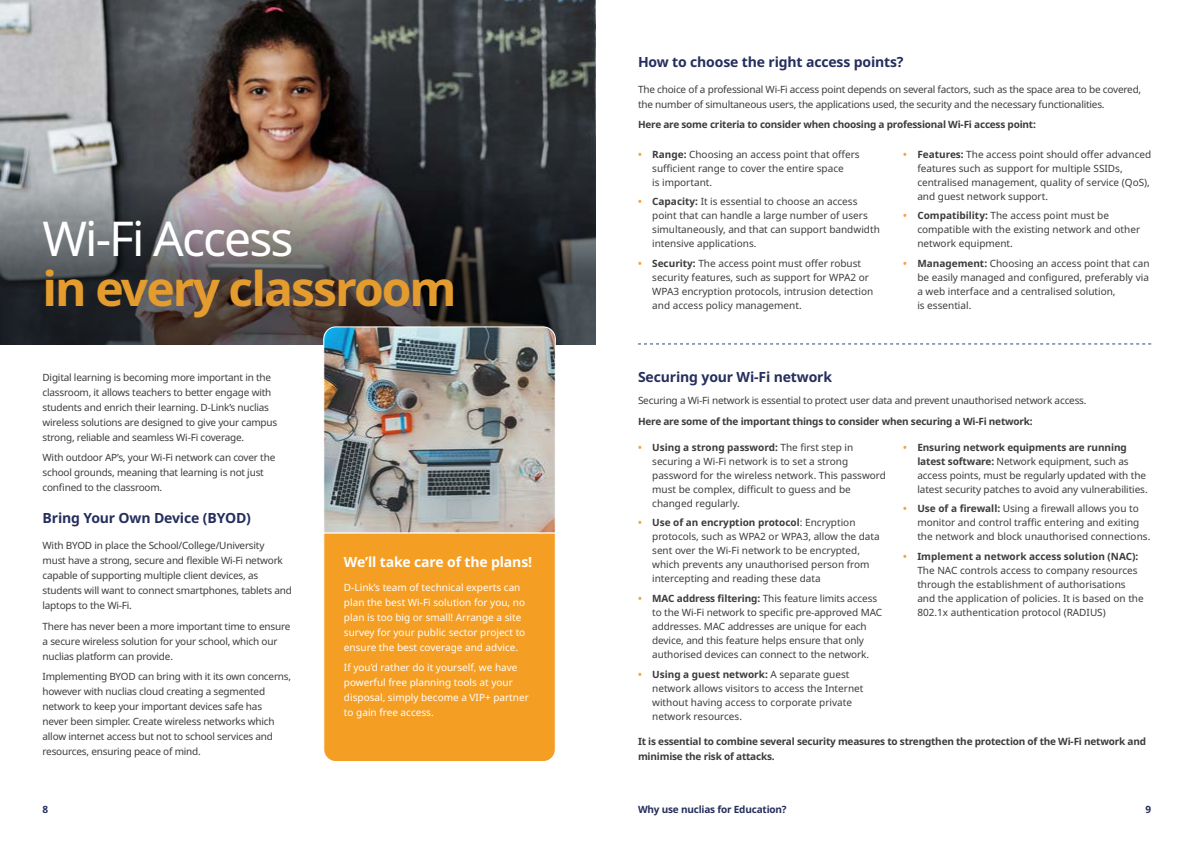
<style>
.page{position:relative;width:1191px;height:842px;background:#fff}
.page>*{position:absolute;margin:0;border:0;box-sizing:border-box;transform-origin:0 0}
.t1{font:700 48px "Noto Sans";letter-spacing:-.04em;color:#e49c2f}
.t2{font:48px "Noto Sans";letter-spacing:-.04em;color:#fff}
.t3{font:700 14px "Noto Sans";letter-spacing:-.01em;color:#252e5d}
.t4{font:700 14px "Noto Sans";letter-spacing:-.01em;color:#fff}
.t5{font:10px/14px "Noto Sans";letter-spacing:-.01em;color:#3c3c3b}
.t6{font:10px/15px "Noto Sans";color:#fff}
.t7{font:700 10px/15px "Noto Sans";letter-spacing:-.02em;color:#3c3c3b}
.t8{font:700 10px "Noto Sans";letter-spacing:-.02em;color:#252e5d}
.s1{font-weight:700;color:#f6a23d}
.s2{font-weight:700}
</style>
<div class="page">
<img style="left:0;top:0;width:595px;height:152px">
<svg style="left:0;top:152px;width:595px;height:192px;background:#514f50"></svg>
<div style="left:323px;top:534px;width:233px;height:228px;background:#f59e24"></div>
<img style="left:323px;top:326px;width:233px;height:208px">
<svg style="left:638px;top:343px;width:513px;height:1px"></svg>
<h2 class="t3" style="left:638px;top:54px;width:267px">How to choose the right access points?</h2>
<h1 class="t2" style="left:43px;top:212px;width:252px">Wi-Fi Access</h1>
<h1 class="t1" style="left:43px;top:262px;width:416px">in every classroom</h1>
<p class="t5" style="left:43px;top:370px;width:236px;line-height:15px">Digital learning is becoming more important in the classroom, it allows teachers to better engage with students and enrich their learning. D-Link’s nuclias wireless solutions are designed to give your campus strong, reliable and seamless Wi-Fi coverage.</p>
<p class="t5" style="left:43px;top:450px;width:234px;line-height:15px">With outdoor AP’s, your Wi-Fi network can cover the school grounds, meaning that learning is not just confined to the classroom.</p>
<h2 class="t3" style="left:43px;top:510px;width:210px">Bring Your Own Device (BYOD)</h2>
<p class="t5" style="left:43px;top:538px;width:251px;line-height:15px">With BYOD in place the School/College/University<br>must have a strong, secure and flexible Wi-Fi network capable of supporting multiple client devices, as students will want to connect smartphones, tablets and laptops to the Wi-Fi.</p>
<p class="t5" style="left:43px;top:619px;width:249px;line-height:15px">There has never been a more important time to ensure a secure wireless solution for your school, which our nuclias platform can provide.</p>
<p class="t5" style="left:43px;top:669px;width:250px;line-height:15px">Implementing BYOD can bring with it its own concerns, however with nuclias cloud creating a segmented network to keep your important devices safe has<br>never been simpler. Create wireless networks which allow internet access but not to school services and resources, ensuring peace of mind.</p>
<h2 class="t4" style="left:344px;top:554px;width:190px">We’ll take care of the plans!</h2>
<p class="t6" style="left:344px;top:580px;width:183px">D-Link’s team of technical experts can plan the best Wi-Fi solution for you, no plan is too big or small! Arrange a site survey for your public sector project to ensure the best coverage and advice.</p>
<p class="t6" style="left:344px;top:660px;width:186px">If you’d rather do it yourself, we have powerful free planning tools at your disposal, simply become a VIP+ partner to gain free access.</p>
<p class="t5" style="left:638px;top:82px;width:505px;line-height:15px">The choice of a professional Wi-Fi access point depends on several factors, such as the space area to be covered, the number of simultaneous users, the applications used, the security and the necessary functionalities.</p>
<p class="t7" style="left:638px;top:117px;width:399px">Here are some criteria to consider when choosing a professional Wi-Fi access point:</p>
<p class="t5" style="left:652px;top:147px;width:209px;text-indent:-14px"><span class="s1">•</span> <span class="s2">Range:</span> Choosing an access point that offers sufficient range to cover the entire space<br>is important.</p>
<p class="t5" style="left:652px;top:195px;width:229px;text-indent:-14px"><span class="s1">•</span> <span class="s2">Capacity:</span> It is essential to choose an access point that can handle a large number of users simultaneously, and that can support bandwidth intensive applications.</p>
<p class="t5" style="left:652px;top:257px;width:223px;text-indent:-14px"><span class="s1">•</span> <span class="s2">Security:</span> The access point must offer robust security features, such as support for WPA2 or WPA3 encryption protocols, intrusion detection and access policy management.</p>
<h2 class="t3" style="left:638px;top:369px;width:196px">Securing your Wi-Fi network</h2>
<p class="t5" style="left:917px;top:147px;width:235px;text-indent:-14px"><span class="s1">•</span> <span class="s2">Features:</span> The access point should offer advanced features such as support for multiple SSIDs, centralised management, quality of service (QoS), and guest network support.</p>
<p class="t5" style="left:917px;top:209px;width:224px;text-indent:-14px"><span class="s1">•</span> <span class="s2">Compatibility:</span> The access point must be compatible with the existing network and other network equipment.</p>
<p class="t5" style="left:917px;top:257px;width:234px;text-indent:-14px"><span class="s1">•</span> <span class="s2">Management:</span> Choosing an access point that can be easily managed and configured, preferably via a web interface and a centralised solution,<br>is essential.</p>
<p class="t5" style="left:638px;top:394px;width:450px">Securing a Wi-Fi network is essential to protect user data and prevent unauthorised network access.</p>
<p class="t7" style="left:638px;top:414px;width:396px">Here are some of the important things to consider when securing a Wi-Fi network:</p>
<p class="t5" style="left:652px;top:440px;width:235px;text-indent:-14px"><span class="s1">•</span> <span class="s2">Using a strong password:</span> The first step in securing a Wi-Fi network is to set a strong password for the wireless network. This password must be complex, difficult to guess and be changed regularly.</p>
<p class="t5" style="left:652px;top:516px;width:229px;text-indent:-14px"><span class="s1">•</span> <span class="s2">Use of an encryption protocol</span>: Encryption protocols, such as WPA2 or WPA3, allow the data sent over the Wi-Fi network to be encrypted, which prevents any unauthorised person from intercepting and reading these data</p>
<p class="t5" style="left:652px;top:591px;width:231px;text-indent:-14px"><span class="s1">•</span> <span class="s2">MAC address filtering:</span> This feature limits access to the Wi-Fi network to specific pre-approved MAC addresses. MAC addresses are unique for each device, and this feature helps ensure that only authorised devices can connect to the network.</p>
<p class="t5" style="left:652px;top:667px;width:213px;text-indent:-14px"><span class="s1">•</span> <span class="s2">Using a guest network:</span> A separate guest network allows visitors to access the Internet without having access to corporate private network resources.</p>
<p class="t5" style="left:917px;top:440px;width:232px;text-indent:-14px"><span class="s1">•</span> <span class="s2">Ensuring network equipments are running latest software:</span> Network equipment, such as access points, must be regularly updated with the latest security patches to avoid any vulnerabilities.</p>
<p class="t5" style="left:917px;top:502px;width:234px;text-indent:-14px"><span class="s1">•</span> <span class="s2">Use of a firewall:</span> Using a firewall allows you to monitor and control traffic entering and exiting the network and block unauthorised connections.</p>
<p class="t5" style="left:917px;top:549px;width:228px;text-indent:-14px"><span class="s1">•</span> <span class="s2">Implement a network access solution (NAC):<br></span>The NAC controls access to company resources through the establishment of authorisations and the application of policies. It is based on the 802.1x authentication protocol (RADIUS)</p>
<p class="t7" style="left:638px;top:734px;width:509px">It is essential to combine several security measures to strengthen the protection of the Wi-Fi network and minimise the risk of attacks.</p>
<p class="t8" style="left:43px;top:804px;width:7px">8</p>
<p class="t8" style="left:638px;top:804px;width:150px">Why use nuclias for Education?</p>
<p class="t8" style="left:1145px;top:804px;width:7px">9</p>
</div>
